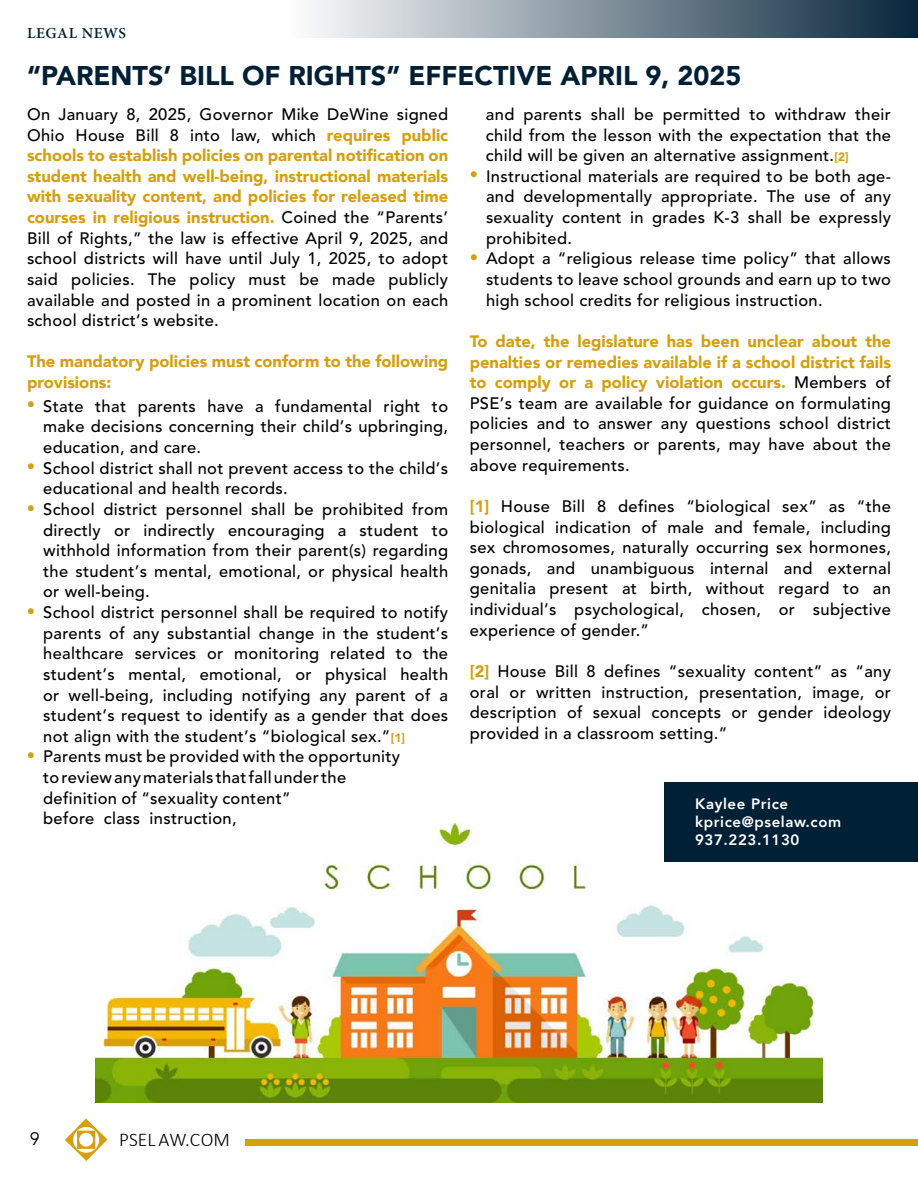
<style>
.page{position:relative;width:918px;height:1188px;background:#fff}
.page>*{position:absolute;margin:0;border:0;box-sizing:border-box;transform-origin:0 0}
.t1{font:900 27px "Avenir";color:#002036}
.t2{font:300 19.5px "Calibri";color:#000}
.t3{font:18px "Avenir";color:#000}
.t4{font:500 16.5px/20.7px "Avenir";letter-spacing:.02em;color:#000;text-align:justify}
.t5{font:900 16.5px/20.7px "Avenir";color:#d59f0f}
.t6{font:800 15px/18px "Avenir";letter-spacing:.04em;color:#fff}
.t7{font:700 15px "Adobe Hebrew";letter-spacing:.04em;color:#002036}
.s1{font-weight:900;color:#d59f0f}
.s2{font-weight:900;font-size:12px;color:#d59f0f}
</style>
<div class="page">
<svg style="left:65px;top:1118px;width:43px;height:43px"></svg>
<div style="left:245px;top:1140px;width:673px;height:6px;background:#d59f0f"></div>
<img style="left:95px;top:823px;width:728px;height:279px">
<div style="left:664px;top:782px;width:254px;height:80px;background:#002036"></div>
<div style="left:284px;top:0;width:634px;height:38px;background:linear-gradient(to right,#fff,#08263c)"></div>
<p class="t7" style="left:27px;top:24px;width:100px">LEGAL NEWS</p>
<h1 class="t1" style="left:27px;top:53px;width:716px">“PARENTS’ BILL OF RIGHTS” EFFECTIVE APRIL 9, 2025</h1>
<p class="t4" style="left:27px;top:104px;width:423px">On January 8, 2025, Governor Mike DeWine signed Ohio House Bill 8 into law, which <span class="s1">requires public schools to establish policies on parental notification on student health and well-being, instructional materials with sexuality content, and policies for released time courses in religious instruction.</span> Coined the “Parents’ Bill of Rights,” the law is effective April 9, 2025, and school districts will have until July 1, 2025, to adopt said policies. The policy must be made publicly available and posted in a prominent location on each school district’s website.</p>
<p class="t5" style="left:27px;top:351px;width:423px">The mandatory policies must conform to the following provisions:</p>
<p class="t5" style="left:27px;top:394px;width:10px">•</p>
<p class="t5" style="left:27px;top:456px;width:10px">•</p>
<p class="t5" style="left:27px;top:497px;width:10px">•</p>
<p class="t5" style="left:27px;top:600px;width:10px">•</p>
<p class="t5" style="left:27px;top:745px;width:10px">•</p>
<p class="t4" style="left:43px;top:396px;width:407px;text-align:left">State that parents have a fundamental right to make decisions concerning their child’s upbringing, education, and care.<br>School district shall not prevent access to the child’s educational and health records.<br>School district personnel shall be prohibited from directly or indirectly encouraging a student to withhold information from their parent(s) regarding the student’s mental, emotional, or physical health or well-being.<br>School district personnel shall be required to notify parents of any substantial change in the student’s healthcare services or monitoring related to the student’s mental, emotional, or physical health or well-being, including notifying any parent of a student’s request to identify as a gender that does not align with the student’s “biological sex.”<span class="s2">[1] </span>Parents must be provided with the opportunity<br>to review any materials that fall under the<br>definition of “sexuality content”<br>before class instruction,</p>
<p class="t5" style="left:470px;top:164px;width:10px">•</p>
<p class="t5" style="left:470px;top:246px;width:10px">•</p>
<p class="t4" style="left:486px;top:104px;width:407px;text-align:left">and parents shall be permitted to withdraw their child from the lesson with the expectation that the child will be given an alternative assignment.<span class="s2">[2] </span>Instructional materials are required to be both age&shy;and developmentally appropriate. The use of any sexuality content in grades K-3 shall be expressly prohibited.<br>Adopt a “religious release time policy” that allows students to leave school grounds and earn up to two high school credits for religious instruction.</p>
<p class="t4" style="left:470px;top:332px;width:423px"><span class="s1">To date, the legislature has been unclear about the penalties or remedies available if a school district fails to comply or a policy violation occurs.</span> Members of PSE’s team are available for guidance on formulating policies and to answer any questions school district personnel, teachers or parents, may have about the above requirements.</p>
<p class="t4" style="left:470px;top:497px;width:423px"><span class="s1">[1]</span> House Bill 8 defines “biological sex” as “the biological indication of male and female, including sex chromosomes, naturally occurring sex hormones, gonads, and unambiguous internal and external genitalia present at birth, without regard to an individual’s psychological, chosen, or subjective experience of gender.”</p>
<p class="t4" style="left:470px;top:662px;width:423px"><span class="s1">[2]</span> House Bill 8 defines “sexuality content” as “any oral or written instruction, presentation, image, or description of sexual concepts or gender ideology provided in a classroom setting.”</p>
<p class="t6" style="left:695px;top:795px;width:148px">Kaylee Price kprice@pselaw.com<br>937.223.1130</p>
<p class="t3" style="left:30px;top:1126px;width:12px">9</p>
<p class="t2" style="left:119px;top:1128px;width:112px">PSEL AW.COM</p>
</div>
